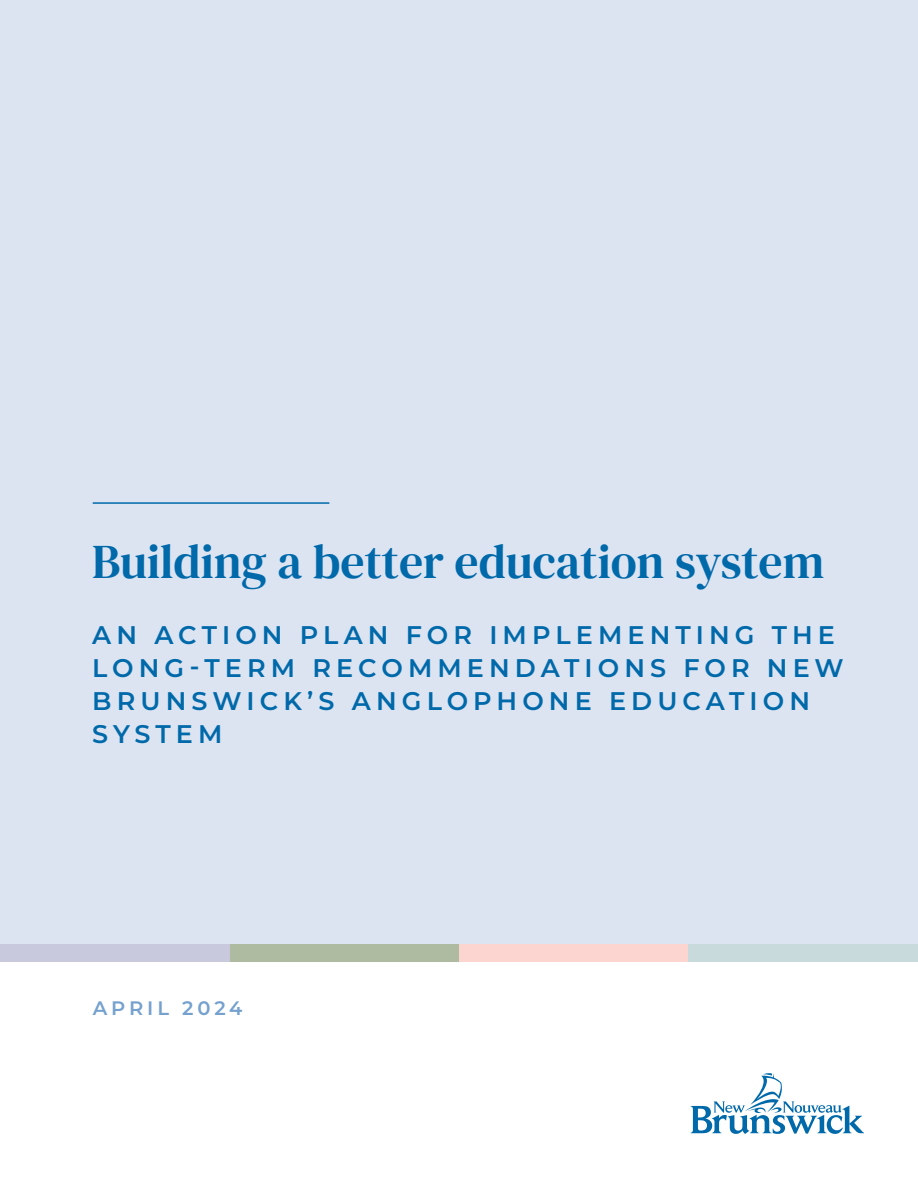
<style>
.page{position:relative;width:918px;height:1188px;background:#fff}
.page>*{position:absolute;margin:0;border:0;box-sizing:border-box;transform-origin:0 0}
.t1{font:48px "DM Serif Text";color:#0069aa}
.t2{font:600 25.5px/33px "Montserrat";letter-spacing:.2em;color:#0069aa}
.t3{font:600 19.5px "Montserrat";letter-spacing:.195em;color:#75a1ce}
</style>
<div class="page">
<div style="left:0;top:0;width:918px;height:944px;background:#dce4f1"></div>
<div style="left:0;top:944px;width:230px;height:18px;background:#c8c9dd"></div>
<div style="left:230px;top:944px;width:229px;height:18px;background:#aebba1"></div>
<div style="left:459px;top:944px;width:230px;height:18px;background:#fcd5d0"></div>
<div style="left:689px;top:944px;width:229px;height:18px;background:#c8dadc"></div>
<hr style="left:93px;top:502px;width:236px;height:2px;background:#0069aa">
<svg style="left:691px;top:1073px;width:173px;height:61px"></svg>
<h1 class="t1" style="left:92px;top:534px;width:734px">Building a better education system</h1>
<p class="t2" style="left:92px;top:617px;width:753px">AN ACTION PLAN FOR IMPLEMENTING THE<br>LONG-TERM RECOMMENDATIONS FOR NEW<br>BRUNSWICK’S ANGLOPHONE EDUCATION<br>SYSTEM</p>
<p class="t3" style="left:93px;top:994px;width:151px">APRIL 2024</p>
</div>
